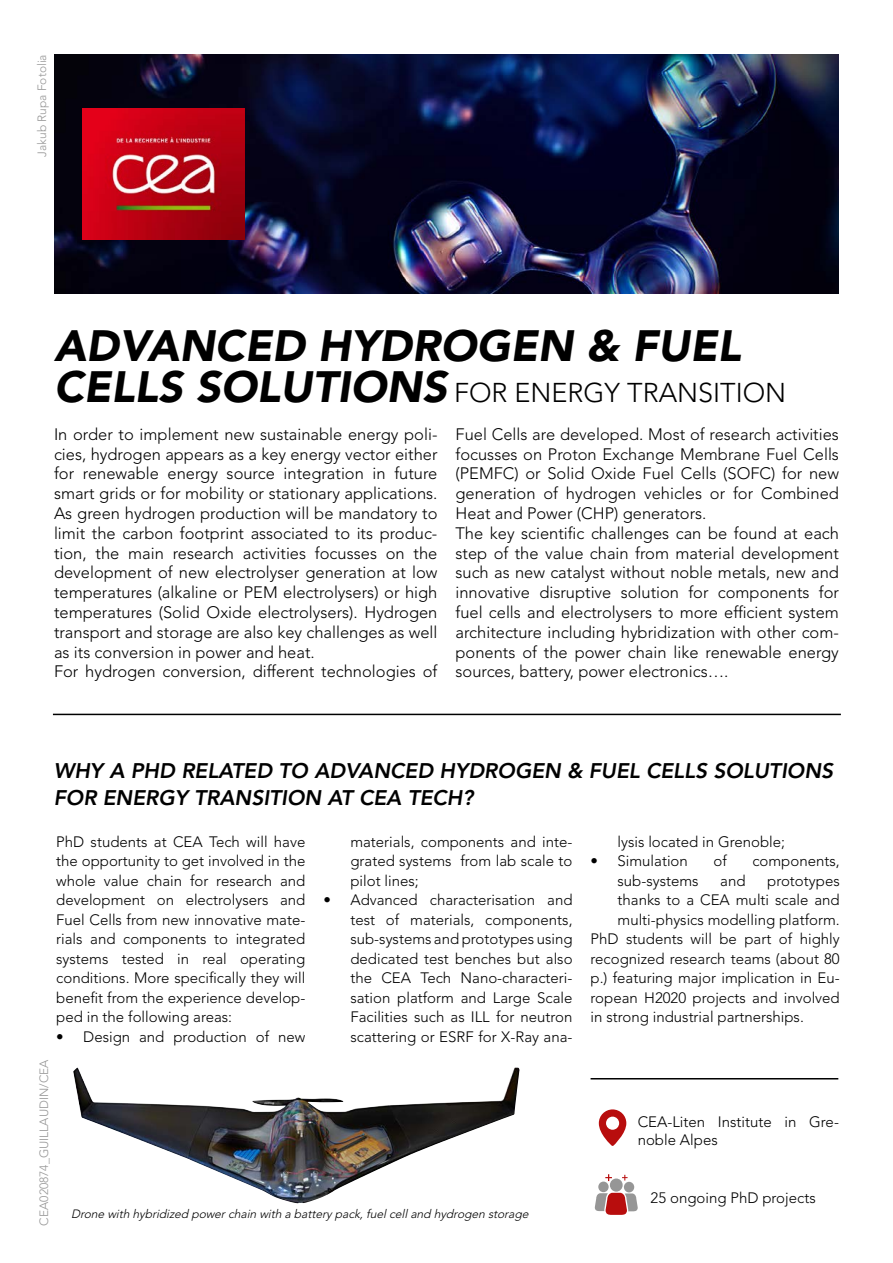
<style>
.page{position:relative;width:893px;height:1263px;background:#fff}
.page>*{position:absolute;margin:0;border:0;box-sizing:border-box;transform-origin:0 0}
.t1{font:italic 900 43.5px "Avenir LT Std";color:#000}
.t2{font:300 27px "Avenir LT Std";color:#000}
.t3{font:italic 800 21px/27px "Avenir LT Std";color:#000}
.t4{font:300 16.5px/19.8px "Avenir LT Std";color:#000}
.t5{font:300 15px/19.5px "Avenir LT Std";color:#000;text-align:justify}
.t6{font:italic 300 12px "Avenir LT Std";color:#000}
.t7{font:300 12px "Avenir LT Std";color:#969696}
.s1{font-weight:900;font-style:italic;font-size:43.5px}
</style>
<div class="page">
<img style="left:54px;top:54px;width:785px;height:239px">
<img style="left:83px;top:108px;width:161px;height:132px">
<img style="left:73px;top:1068px;width:447px;height:135px">
<hr style="left:53px;top:714px;width:788px;height:1px;background:#000">
<hr style="left:591px;top:1078px;width:247px;height:1px;background:#000">
<div style="left:624px;top:1182px;width:10px;height:10px;background:#969696;border-radius:50%"></div>
<div style="left:610px;top:1178px;width:13px;height:13px;background:#969696;border-radius:50%"></div>
<div style="left:598px;top:1181px;width:11px;height:11px;background:#969696;border-radius:50%"></div>
<svg style="left:595px;top:1193px;width:43px;height:22px"></svg>
<svg style="left:622px;top:1175px;width:6px;height:5px"></svg>
<svg style="left:605px;top:1174px;width:7px;height:7px"></svg>
<svg style="left:599px;top:1109px;width:27px;height:37px"></svg>
<p class="t7" style="left:35px;top:157px;width:104px;rotate:-90deg">Jakub Rupa Fotolia</p>
<h1 class="t1" style="left:54px;top:320px;width:688px">ADVANCED HYDROGEN &amp; FUEL</h1>
<h2 class="t2" style="left:54px;top:377px;width:734px"><span class="s1">CELLS SOLUTIONS</span> FOR ENERGY TRANSITION</h2>
<p class="t4" style="left:54px;top:424px;width:385px">In order to implement new sustainable energy poli&shy;cies, hydrogen appears as a key energy vector either for renewable energy source integration in future smart grids or for mobility or stationary applications.<br>As green hydrogen production will be mandatory to limit the carbon footprint associated to its produc&shy;tion, the main research activities focusses on the development of new electrolyser generation at low temperatures (alkaline or PEM electrolysers) or high temperatures (Solid Oxide electrolysers). Hydrogen transport and storage are also key challenges as well as its conversion in power and heat.<br>For hydrogen conversion, different technologies of</p>
<p class="t4" style="left:455px;top:424px;width:385px">Fuel Cells are developed. Most of research activities focusses on Proton Exchange Membrane Fuel Cells (PEMFC) or Solid Oxide Fuel Cells (SOFC) for new generation of hydrogen vehicles or for Combined Heat and Power (CHP) generators.<br>The key scientific challenges can be found at each step of the value chain from material development such as new catalyst without noble metals, new and innovative disruptive solution for components for fuel cells and electrolysers to more efficient system architecture including hybridization with other com&shy;ponents of the power chain like renewable energy sources, battery, power electronics….</p>
<p class="t3" style="left:54px;top:758px;width:781px">WHY A PHD RELATED TO ADVANCED HYDROGEN &amp; FUEL CELLS SOLUTIONS<br>FOR ENERGY TRANSITION AT CEA TECH?</p>
<p class="t5" style="left:56px;top:832px;width:251px">PhD students at CEA Tech will have the opportunity to get involved in the whole value chain for research and development on electrolysers and Fuel Cells from new innovative mate&shy;rials and components to integrated systems tested in real operating conditions. More specifically they will benefit from the experience develop&shy;ped in the following areas:</p>
<p class="t5" style="left:56px;top:1027px;width:251px">• Design and production of new</p>
<p class="t5" style="left:350px;top:832px;width:224px">materials, components and inte&shy;grated systems from lab scale to pilot lines;</p>
<p class="t5" style="left:350px;top:890px;width:224px;text-indent:-27px">• Advanced characterisation and test of materials, components, sub-systems and prototypes using dedicated test benches but also the CEA Tech Nano-characteri&shy;sation platform and Large Scale Facilities such as ILL for neutron scattering or ESRF for X-Ray ana-</p>
<p class="t7" style="left:37px;top:1225px;width:167px;rotate:-90deg">CEA020874_GUILLAUDIN/CEA</p>
<p class="t6" style="left:71px;top:1206px;width:462px">Drone with hybridized powerchain with a batterypack,fuelcelland hydrogen storage</p>
<p class="t5" style="left:618px;top:832px;width:169px">lysis located in Grenoble;</p>
<p class="t5" style="left:591px;top:851px;width:99px">• Simulation</p>
<p class="t5" style="left:713px;top:851px;width:15px">of</p>
<p class="t5" style="left:752px;top:851px;width:89px">components,</p>
<p class="t5" style="left:618px;top:871px;width:83px">sub-systems</p>
<p class="t5" style="left:720px;top:871px;width:27px">and</p>
<p class="t5" style="left:767px;top:871px;width:74px">prototypes</p>
<p class="t5" style="left:618px;top:890px;width:224px">thanks to a CEA multi scale and</p>
<p class="t5" style="left:618px;top:910px;width:224px">multi-physics modelling platform.</p>
<p class="t5" style="left:591px;top:929px;width:251px">PhD students will be part of highly</p>
<p class="t5" style="left:591px;top:949px;width:251px">recognized research teams (about 80</p>
<p class="t5" style="left:591px;top:968px;width:251px">p.) featuring major implication in Eu-</p>
<p class="t5" style="left:591px;top:988px;width:251px">ropean H2020 projects and involved</p>
<p class="t5" style="left:591px;top:1007px;width:215px">in strong industrial partnerships.</p>
<p class="t5" style="left:638px;top:1113px;width:203px;line-height:18px">CEA-Liten Institute in Gre&shy;noble Alpes</p>
<p class="t5" style="left:651px;top:1188px;width:167px">25 ongoing PhD projects</p>
</div>
